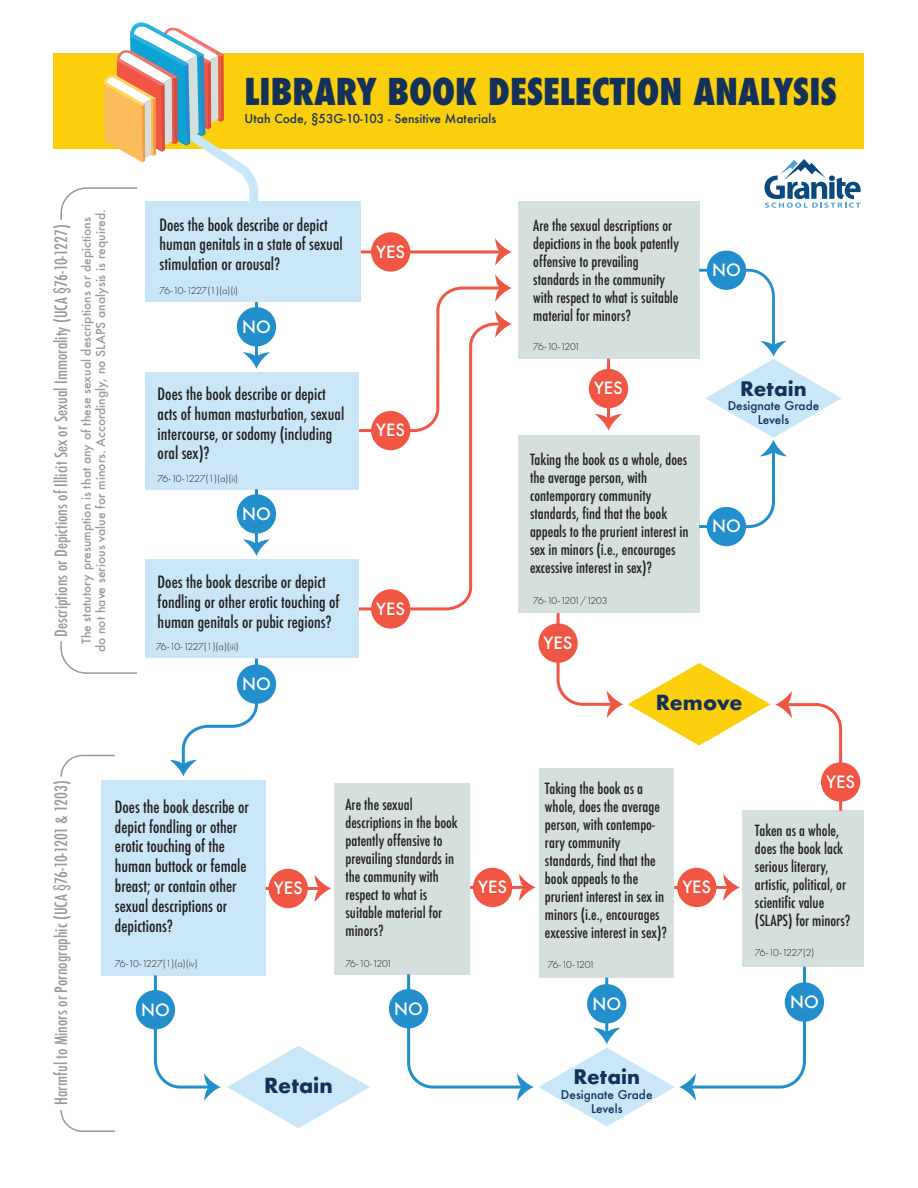
<style>
.page{position:relative;width:918px;height:1188px;background:#fff}
.page>*{position:absolute;margin:0;border:0;box-sizing:border-box;transform-origin:0 0}
.t1{font:800 condensed 36px "Futura";color:#143259}
.t2{font:700 20.25px "Futura";color:#143259}
.t3{font:700 19.5px "Futura";color:#143259}
.t4{font:500 condensed 16.5px/19.8px "Futura";color:#231f20}
.t5{font:500 condensed 16.5px "Futura";color:#949c9a}
.t6{font:500 16.5px "Futura";color:#fff}
.t7{font:500 condensed 15px/18px "Futura";color:#231f20}
.t8{font:500 12px/14.4px "Futura";color:#949c9a;text-align:center}
.t9{font:500 12px "Futura";color:#143259}
.t10{font:500 11.7px/14.1px "Futura";color:#143259;text-align:center}
.t11{font:300 10.5px "Futura PT";letter-spacing:-.09em;color:#231f20}
.t12{font:300 10.5px "Futura PT";letter-spacing:-.06em;color:#231f20}
.t13{font:300 10.5px "Futura PT";letter-spacing:-.035em;color:#231f20}
</style>
<div class="page">
<div style="left:146px;top:202px;width:215px;height:100px;background:#c9e7f8"></div>
<div style="left:145px;top:372px;width:214px;height:117px;background:#c9e7f8"></div>
<div style="left:145px;top:559px;width:214px;height:99px;background:#c9e7f8"></div>
<div style="left:101px;top:780px;width:165px;height:195px;background:#c9e7f8"></div>
<div style="left:518px;top:201px;width:181px;height:158px;background:#d5dfdd"></div>
<div style="left:518px;top:436px;width:181px;height:177px;background:#d5dfdd"></div>
<div style="left:334px;top:783px;width:136px;height:191px;background:#d5dfdd"></div>
<div style="left:539px;top:768px;width:135px;height:210px;background:#d5dfdd"></div>
<div style="left:742px;top:811px;width:122px;height:156px;background:#d5dfdd"></div>
<hr style="left:255px;top:302px;width:3px;height:56px;background:#228fcc">
<svg style="left:243px;top:352px;width:27px;height:17px"></svg>
<div style="left:237px;top:307px;width:39px;height:39px;background:#228fcc;border-radius:50%"></div>
<hr style="left:361px;top:250px;width:140px;height:3px;background:#f05643">
<svg style="left:495px;top:238px;width:17px;height:28px"></svg>
<div style="left:371px;top:232px;width:39px;height:40px;background:#f05643;border-radius:50%"></div>
<hr style="left:255px;top:489px;width:3px;height:56px;background:#228fcc">
<svg style="left:243px;top:539px;width:27px;height:17px"></svg>
<div style="left:237px;top:494px;width:39px;height:40px;background:#228fcc;border-radius:50%"></div>
<svg style="left:495px;top:274px;width:17px;height:28px"></svg>
<svg style="left:356px;top:310px;width:156px;height:302px"></svg>
<div style="left:371px;top:589px;width:39px;height:40px;background:#f05643;border-radius:50%"></div>
<hr style="left:607px;top:359px;width:3px;height:61px;background:#f05643">
<svg style="left:595px;top:414px;width:27px;height:17px"></svg>
<div style="left:589px;top:369px;width:39px;height:39px;background:#f05643;border-radius:50%"></div>
<div style="left:707px;top:251px;width:39px;height:39px;background:#228fcc;border-radius:50%"></div>
<svg style="left:696px;top:267px;width:146px;height:263px"></svg>
<div style="left:707px;top:507px;width:39px;height:39px;background:#228fcc;border-radius:50%"></div>
<hr style="left:266px;top:887px;width:55px;height:3px;background:#f05643">
<svg style="left:315px;top:875px;width:16px;height:27px"></svg>
<div style="left:269px;top:869px;width:39px;height:39px;background:#f05643;border-radius:50%"></div>
<hr style="left:470px;top:886px;width:55px;height:3px;background:#f05643">
<svg style="left:519px;top:874px;width:17px;height:27px"></svg>
<div style="left:473px;top:868px;width:39px;height:39px;background:#f05643;border-radius:50%"></div>
<hr style="left:674px;top:886px;width:55px;height:3px;background:#f05643">
<svg style="left:723px;top:874px;width:17px;height:27px"></svg>
<div style="left:677px;top:868px;width:39px;height:39px;background:#f05643;border-radius:50%"></div>
<div style="left:538px;top:623px;width:40px;height:40px;background:#f05643;border-radius:50%"></div>
<svg style="left:555px;top:610px;width:289px;height:201px"></svg>
<div style="left:821px;top:762px;width:39px;height:40px;background:#f05643;border-radius:50%"></div>
<svg style="left:227px;top:1046px;width:143px;height:82px"></svg>
<svg style="left:170px;top:658px;width:88px;height:118px"></svg>
<div style="left:237px;top:664px;width:39px;height:40px;background:#228fcc;border-radius:50%"></div>
<svg style="left:152px;top:975px;width:69px;height:126px"></svg>
<div style="left:136px;top:990px;width:39px;height:39px;background:#228fcc;border-radius:50%"></div>
<div style="left:389px;top:989px;width:39px;height:39px;background:#228fcc;border-radius:50%"></div>
<svg style="left:406px;top:966px;width:400px;height:160px"></svg>
<div style="left:785px;top:982px;width:39px;height:40px;background:#228fcc;border-radius:50%"></div>
<svg style="left:60px;top:754px;width:55px;height:23px"></svg>
<svg style="left:60px;top:1110px;width:55px;height:22px"></svg>
<svg style="left:60px;top:641px;width:78px;height:33px"></svg>
<div style="left:53px;top:54px;width:811px;height:95px;background:#fccf0c"></div>
<svg style="left:60px;top:22px;width:203px;height:208px"></svg>
<svg style="left:765px;top:159px;width:96px;height:49px"></svg>
<h1 class="t1" style="left:245px;top:68px;width:594px">LIBRARY BOOK DESELECTION ANALYSIS</h1>
<p class="t9" style="left:245px;top:110px;width:253px">Utah Code, §53G-10-103 - Sensitive Materials</p>
<p class="t5" style="left:50px;top:637px;width:414px;rotate:-90deg">Descriptions or Depictions of Illicit Sex or Sexual Immorality (UCA §76-10-1227)</p>
<p class="t8" style="left:79px;top:652px;width:444px;rotate:-90deg">The statutory presumption is that any of these sexual descriptions or depictions do not have serious value for minors. Accordingly, no SLAPS analysis is required.</p>
<p class="t4" style="left:160px;top:215px;width:185px">Does the book describe or depict human genitals in a state of sexual stimulation or arousal?</p>
<p class="t11" style="left:160px;top:284px;width:80px">76-10-1227(1)(a)(i)</p>
<p class="t6" style="left:242px;top:315px;width:30px">NO</p>
<p class="t4" style="left:158px;top:384px;width:188px">Does the book describe or depict acts of human masturbation, sexual intercourse, or sodomy (including oral sex)?</p>
<p class="t12" style="left:158px;top:473px;width:82px">76-10-1227(1)(a)(ii)</p>
<p class="t6" style="left:242px;top:502px;width:30px">NO</p>
<p class="t4" style="left:158px;top:573px;width:183px">Does the book describe or depict fondling or other erotic touching of human genitals or pubic regions?</p>
<p class="t13" style="left:156px;top:641px;width:84px">76-10-1227(1)(a)(iii)</p>
<p class="t6" style="left:242px;top:673px;width:30px">NO</p>
<p class="t6" style="left:376px;top:240px;width:30px">YES</p>
<p class="t6" style="left:376px;top:419px;width:30px">YES</p>
<p class="t6" style="left:376px;top:597px;width:30px">YES</p>
<p class="t7" style="left:533px;top:217px;width:147px">Are the sexual descriptions or depictions in the book patently offensive to prevailing standards in the community with respect to what is suitable material for minors?</p>
<p class="t11" style="left:533px;top:340px;width:49px">76-10-1201</p>
<p class="t6" style="left:594px;top:377px;width:30px">YES</p>
<p class="t7" style="left:530px;top:451px;width:160px">Taking the book as a whole, does the average person, with contemporary community standards, find that the book appeals to the prurient interest in sex in minors (i.e., encourages excessive interest in sex)?</p>
<p class="t11" style="left:533px;top:595px;width:76px">76-10-1201/1203</p>
<p class="t6" style="left:544px;top:632px;width:30px">YES</p>
<p class="t6" style="left:712px;top:259px;width:30px">NO</p>
<h3 class="t3" style="left:740px;top:374px;width:68px">Retain</h3>
<p class="t10" style="left:728px;top:398px;width:93px">Designate Grade<br>Levels</p>
<p class="t6" style="left:712px;top:515px;width:30px">NO</p>
<h2 class="t2" style="left:656px;top:688px;width:88px">Remove</h2>
<p class="t5" style="left:50px;top:1105px;width:326px;rotate:-90deg">Harmful to Minors or Pornographic (UCA §76-10-1201 &amp; 1203)</p>
<p class="t4" style="left:115px;top:797px;width:135px">Does the book describe or depict fondling or other erotic touching of the human buttock or female breast; or contain other sexual descriptions or depictions?</p>
<p class="t12" style="left:115px;top:957px;width:84px">76-10-1227(1)(a)(iv)</p>
<p class="t7" style="left:545px;top:780px;width:124px">Taking the book as a whole, does the average person, with contempo&shy;rary community standards, find that the book appeals to the prurient interest in sex in minors (i.e., encourages excessive interest in sex)?</p>
<p class="t7" style="left:346px;top:796px;width:114px">Are the sexual descriptions in the book patently offensive to prevailing standards in the community with respect to what is suitable material for minors?</p>
<p class="t6" style="left:274px;top:877px;width:30px">YES</p>
<p class="t6" style="left:478px;top:876px;width:30px">YES</p>
<p class="t6" style="left:682px;top:876px;width:30px">YES</p>
<p class="t11" style="left:345px;top:958px;width:49px">76-10-1201</p>
<p class="t11" style="left:548px;top:958px;width:49px">76-10-1201</p>
<p class="t6" style="left:826px;top:770px;width:30px">YES</p>
<p class="t7" style="left:755px;top:821px;width:97px">Taken as a whole, does the book lack serious literary, artistic, political, or scientific value (SLAPS) for minors?</p>
<p class="t11" style="left:755px;top:947px;width:61px">76-10-1227(2)</p>
<p class="t6" style="left:141px;top:998px;width:30px">NO</p>
<p class="t6" style="left:394px;top:997px;width:30px">NO</p>
<p class="t6" style="left:592px;top:992px;width:30px">NO</p>
<p class="t6" style="left:790px;top:990px;width:30px">NO</p>
<h2 class="t2" style="left:264px;top:1071px;width:70px">Retain</h2>
<h3 class="t3" style="left:574px;top:1063px;width:68px">Retain</h3>
<p class="t10" style="left:561px;top:1087px;width:93px">Designate Grade<br>Levels</p>
</div>
